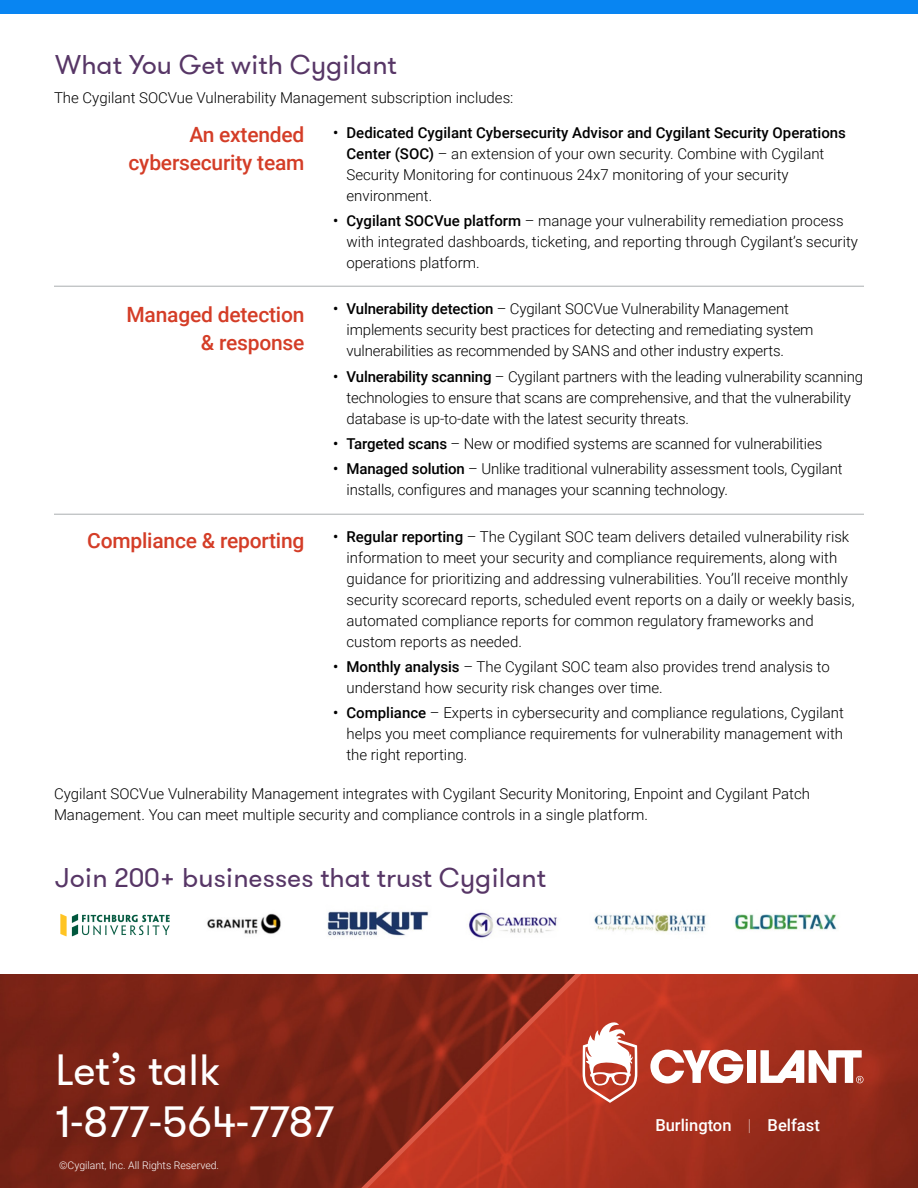
<style>
.page{position:relative;width:918px;height:1188px;background:#fff}
.page>*{position:absolute;margin:0;border:0;box-sizing:border-box;transform-origin:0 0}
.t1{font:43.5px "GT Walsheim";color:#fff}
.t2{font:27px "GT Walsheim";color:#573666}
.t3{font:500 21px/28.5px "Roboto";letter-spacing:-.01em;color:#d43d27;text-align:right}
.t4{font:500 16.5px "Roboto";color:#fff}
.t5{font:300 15px/21px "Roboto";color:#000}
.t6{font:300 10.5px "Roboto";color:#fff}
.s1{font-weight:500}
.s2{font-weight:100}
</style>
<div class="page">
<div style="left:0;top:0;width:918px;height:14px;background:#0885f2"></div>
<img style="left:0;top:974px;width:196px;height:214px">
<img style="left:207px;top:911px;width:630px;height:27px">
<div style="left:306px;top:875px;width:6px;height:89px;background:#fff"></div>
<div style="left:714px;top:862px;width:6px;height:108px;background:#fff"></div>
<div style="left:578px;top:862px;width:6px;height:108px;background:#fff"></div>
<div style="left:440px;top:875px;width:6px;height:89px;background:#fff"></div>
<svg style="left:196px;top:974px;width:722px;height:214px;background:#9b3323"></svg>
<img style="left:60px;top:913px;width:110px;height:24px">
<hr style="left:54px;top:286px;width:810px;height:1px;background:#aaaeb0">
<hr style="left:54px;top:514px;width:810px;height:1px;background:#aaaeb0">
<p class="t2" style="left:55px;top:47px;width:343px">What You Get with Cygilant</p>
<p class="t5" style="left:54px;top:86px;width:461px">The Cygilant SOCVue Vulnerability Management subscription includes:</p>
<p class="t3" style="left:129px;top:119px;width:177px">An extended cybersecurity team</p>
<p class="t3" style="left:126px;top:299px;width:180px">Managed detection &amp; response</p>
<p class="t3" style="left:87px;top:526px;width:219px">Compliance &amp; reporting</p>
<p class="t5" style="left:346px;top:121px;width:501px;text-indent:-14px"><span class="s1">• Dedicated Cygilant Cybersecurity Advisor and Cygilant Security Operations Center (SOC)</span> – an extension of your own security. Combine with Cygilant Security Monitoring for continuous 24x7 monitoring of your security environment.</p>
<p class="t5" style="left:346px;top:210px;width:513px;text-indent:-14px"><span class="s1">• Cygilant SOCVue platform</span> – manage your vulnerability remediation process with integrated dashboards, ticketing, and reporting through Cygilant’s security operations platform.</p>
<p class="t5" style="left:346px;top:298px;width:469px;text-indent:-14px"><span class="s1">• Vulnerability detection</span> – Cygilant SOCVue Vulnerability Management implements security best practices for detecting and remediating system vulnerabilities as recommended by SANS and other industry experts.</p>
<p class="t5" style="left:346px;top:365px;width:518px;text-indent:-14px"><span class="s1">• Vulnerability scanning</span> – Cygilant partners with the leading vulnerability scanning technologies to ensure that scans are comprehensive, and that the vulnerability database is up-to-date with the latest security threats.</p>
<p class="t5" style="left:333px;top:433px;width:491px"><span class="s1">• Targeted scans</span> – New or modified systems are scanned for vulnerabilities</p>
<p class="t5" style="left:346px;top:458px;width:498px;text-indent:-14px"><span class="s1">• Managed solution</span> – Unlike traditional vulnerability assessment tools, Cygilant installs, configures and manages your scanning technology.</p>
<p class="t5" style="left:346px;top:525px;width:510px;text-indent:-14px"><span class="s1">• Regular reporting</span> – The Cygilant SOC team delivers detailed vulnerability risk information to meet your security and compliance requirements, along with guidance for prioritizing and addressing vulnerabilities. You’ll receive monthly security scorecard reports, scheduled event reports on a daily or weekly basis, automated compliance reports for common regulatory frameworks and custom reports as needed.</p>
<p class="t5" style="left:346px;top:656px;width:485px;text-indent:-14px"><span class="s1">• Monthly analysis</span> – The Cygilant SOC team also provides trend analysis to understand how security risk changes over time.</p>
<p class="t5" style="left:346px;top:702px;width:499px;text-align:justify;text-indent:-14px"><span class="s1">• Compliance</span> – Experts in cybersecurity and compliance regulations, Cygilant helps you meet compliance requirements for vulnerability management with the right reporting.</p>
<p class="t5" style="left:54px;top:782px;width:758px">Cygilant SOCVue Vulnerability Management integrates with Cygilant Security Monitoring, Enpoint and Cygilant Patch<br>Management. You can meet multiple security and compliance controls in a single platform.</p>
<p class="t2" style="left:55px;top:860px;width:492px">Join 200+ businesses that trust Cygilant</p>
<p class="t1" style="left:56px;top:1042px;width:166px">Let’s talk</p>
<p class="t1" style="left:56px;top:1094px;width:280px">1-877-564-7787</p>
<p class="t6" style="left:59px;top:1158px;width:161px">©Cygilant, Inc. All Rights Reserved.</p>
<p class="t4" style="left:655px;top:1114px;width:166px">Burlington <span class="s2">|</span> Belfast</p>
</div>
